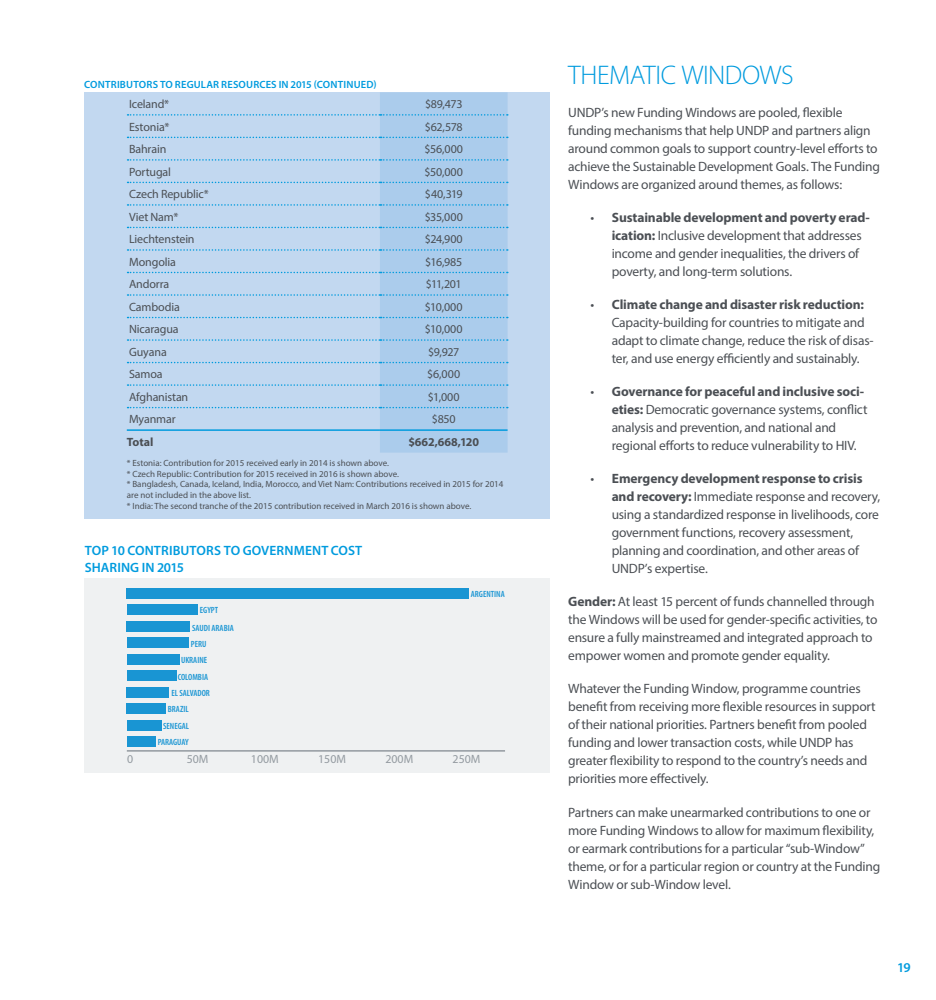
<style>
.page{position:relative;width:936px;height:1000px;background:#fff}
.page>*{position:absolute;margin:0;border:0;box-sizing:border-box;transform-origin:0 0}
.t1{font:300 27px "Myriad Pro";letter-spacing:-.02em;color:#009bde}
.t2{font:13.5px/18px "Myriad Pro";letter-spacing:-.015em;color:#4b4f54}
.t3{font:600 13.5px/16.2px "Myriad Pro";letter-spacing:.01em;color:#009bde}
.t4{font:12px "Myriad Pro";letter-spacing:-.01em;color:#4b4f54}
.t5{font:12px "Myriad Pro";color:#939aa0}
.t6{font:700 12px "Myriad Pro";letter-spacing:-.005em;color:#4b4f54}
.t7{font:600 10.5px "Myriad Pro";letter-spacing:.015em;color:#009bde}
.t8{font:9px/10.8px "Myriad Pro";color:#4b4f54}
.t9{font:600 condensed 9px/15.9px "Myriad Pro";color:#1995d3;text-align:right}
.s1{font-weight:700}
</style>
<div class="page">
<div style="left:85px;top:578px;width:464px;height:194px;background:#eff1f2"></div>
<hr style="left:127px;top:750px;width:378px;height:1px;background:#939aa0">
<div style="left:127px;top:736px;width:28px;height:11px;background:#1995d3"></div>
<div style="left:127px;top:720px;width:34px;height:10px;background:#1995d3"></div>
<div style="left:127px;top:703px;width:39px;height:11px;background:#1995d3"></div>
<div style="left:127px;top:687px;width:42px;height:10px;background:#1995d3"></div>
<div style="left:127px;top:670px;width:49px;height:11px;background:#1995d3"></div>
<div style="left:127px;top:654px;width:52px;height:10px;background:#1995d3"></div>
<div style="left:127px;top:637px;width:61px;height:11px;background:#1995d3"></div>
<div style="left:127px;top:621px;width:63px;height:10px;background:#1995d3"></div>
<div style="left:127px;top:604px;width:70px;height:11px;background:#1995d3"></div>
<div style="left:127px;top:588px;width:342px;height:10px;background:#1995d3"></div>
<div style="left:85px;top:92px;width:464px;height:427px;background:#c2d8f0"></div>
<svg style="left:127px;top:136px;width:380px;height:317px"></svg>
<div style="left:380px;top:92px;width:127px;height:360px;background:#abccec"></div>
<svg style="left:127px;top:114px;width:381px;height:2px"></svg>
<svg style="left:127px;top:159px;width:381px;height:2px"></svg>
<svg style="left:127px;top:182px;width:381px;height:1px"></svg>
<svg style="left:127px;top:204px;width:381px;height:2px"></svg>
<svg style="left:127px;top:227px;width:381px;height:1px"></svg>
<svg style="left:127px;top:249px;width:381px;height:2px"></svg>
<svg style="left:127px;top:272px;width:381px;height:1px"></svg>
<svg style="left:127px;top:294px;width:381px;height:2px"></svg>
<svg style="left:127px;top:317px;width:381px;height:1px"></svg>
<svg style="left:127px;top:339px;width:381px;height:2px"></svg>
<svg style="left:127px;top:362px;width:381px;height:1px"></svg>
<svg style="left:127px;top:384px;width:381px;height:2px"></svg>
<svg style="left:127px;top:407px;width:381px;height:1px"></svg>
<hr style="left:127px;top:429px;width:253px;height:2px;background:#009bde">
<hr style="left:380px;top:429px;width:127px;height:2px;background:#009bde">
<svg style="left:127px;top:137px;width:381px;height:1px"></svg>
<p class="t7" style="left:84px;top:78px;width:294px">CONTRIBUTORS TO REGULAR RESOURCES IN 2015 (CONTINUED)</p>
<p class="t4" style="left:129px;top:96px;width:42px">Iceland*</p>
<p class="t4" style="left:425px;top:96px;width:39px">$89,473</p>
<p class="t4" style="left:129px;top:119px;width:42px">Estonia*</p>
<p class="t4" style="left:425px;top:119px;width:39px">$62,578</p>
<p class="t4" style="left:129px;top:142px;width:39px">Bahrain</p>
<p class="t4" style="left:424px;top:142px;width:40px">$56,000</p>
<p class="t4" style="left:129px;top:164px;width:43px">Portugal</p>
<p class="t4" style="left:424px;top:164px;width:40px">$50,000</p>
<p class="t4" style="left:129px;top:187px;width:81px">Czech Republic*</p>
<p class="t4" style="left:425px;top:187px;width:39px">$40,319</p>
<p class="t4" style="left:129px;top:209px;width:51px">Viet Nam*</p>
<p class="t4" style="left:424px;top:209px;width:40px">$35,000</p>
<p class="t4" style="left:129px;top:232px;width:67px">Liechtenstein</p>
<p class="t4" style="left:425px;top:232px;width:39px">$24,900</p>
<p class="t4" style="left:129px;top:254px;width:48px">Mongolia</p>
<p class="t4" style="left:425px;top:254px;width:39px">$16,985</p>
<p class="t4" style="left:129px;top:277px;width:42px">Andorra</p>
<p class="t4" style="left:426px;top:277px;width:37px">$11,201</p>
<p class="t4" style="left:129px;top:299px;width:52px">Cambodia</p>
<p class="t4" style="left:425px;top:299px;width:39px">$10,000</p>
<p class="t4" style="left:129px;top:322px;width:51px">Nicaragua</p>
<p class="t4" style="left:425px;top:322px;width:39px">$10,000</p>
<p class="t4" style="left:129px;top:344px;width:39px">Guyana</p>
<p class="t4" style="left:428px;top:344px;width:32px">$9,927</p>
<p class="t4" style="left:129px;top:367px;width:35px">Samoa</p>
<p class="t4" style="left:427px;top:367px;width:34px">$6,000</p>
<p class="t4" style="left:129px;top:389px;width:61px">Afghanistan</p>
<p class="t4" style="left:428px;top:389px;width:33px">$1,000</p>
<p class="t4" style="left:129px;top:412px;width:48px">Myanmar</p>
<p class="t4" style="left:432px;top:412px;width:25px">$850</p>
<p class="t6" style="left:127px;top:434px;width:28px">Total</p>
<p class="t6" style="left:408px;top:434px;width:72px">$662,668,120</p>
<p class="t8" style="left:127px;top:457px;width:378px">* Estonia: Contribution for 2015 received early in 2014 is shown above.<br>* Czech Republic: Contribution for 2015 received in 2016 is shown above.<br>* Bangladesh, Canada, Iceland, India, Morocco, and Viet Nam: Contributions received in 2015 for 2014 are not included in the above list.<br>* India: The second tranche of the 2015 contribution received in March 2016 is shown above.</p>
<p class="t3" style="left:85px;top:542px;width:279px">TOP 10 CONTRIBUTORS TO GOVERNMENT COST<br>SHARING IN 2015</p>
<p class="t9" style="left:192px;top:601px;width:43px;line-height:17.4px;text-align:left;text-indent:8px">EGYPT<br>SAUDI ARABIA</p>
<p class="t9" style="left:181px;top:635px;width:28px">PERU<br>UKRAINE</p>
<p class="t9" style="left:178px;top:668px;width:32px">COLOMBIA</p>
<p class="t9" style="left:171px;top:684px;width:40px">EL SALVADOR</p>
<p class="t9" style="left:168px;top:700px;width:22px">BRAZIL</p>
<p class="t9" style="left:158px;top:718px;width:33px">SENEGAL<br>PARAGUAY</p>
<p class="t9" style="left:471px;top:586px;width:35px">ARGENTINA</p>
<p class="t5" style="left:127px;top:751px;width:8px">0</p>
<p class="t5" style="left:187px;top:751px;width:23px">50M</p>
<p class="t5" style="left:251px;top:751px;width:29px">100M</p>
<p class="t5" style="left:318px;top:751px;width:29px">150M</p>
<p class="t5" style="left:385px;top:751px;width:29px">200M</p>
<p class="t5" style="left:452px;top:751px;width:29px">250M</p>
<h1 class="t1" style="left:568px;top:60px;width:227px">THEMATIC WINDOWS</h1>
<p class="t2" style="left:568px;top:103px;width:313px">UNDP’s new Funding Windows are pooled, flexible funding mechanisms that help UNDP and partners align around common goals to support country-level efforts to achieve the Sustainable Development Goals. The Funding Windows are organized around themes, as follows:</p>
<p class="t2" style="left:611px;top:208px;width:260px;text-indent:-21px">• <span class="s1">Sustainable development and poverty erad&shy;ication:</span> Inclusive development that addresses income and gender inequalities, the drivers of poverty, and long-term solutions.</p>
<p class="t2" style="left:611px;top:295px;width:263px;text-indent:-21px">• <span class="s1">Climate change and disaster risk reduction:<br></span>Capacity-building for countries to mitigate and adapt to climate change, reduce the risk of disas&shy;ter, and use energy efficiently and sustainably.</p>
<p class="t2" style="left:611px;top:382px;width:257px;text-indent:-21px">• <span class="s1">Governance for peaceful and inclusive soci&shy;eties:</span> Democratic governance systems, conflict analysis and prevention, and national and regional efforts to reduce vulnerability to HIV.</p>
<p class="t2" style="left:611px;top:469px;width:270px;text-indent:-21px">• <span class="s1">Emergency development response to crisis and recovery:</span> Immediate response and recovery, using a standardized response in livelihoods, core government functions, recovery assessment, planning and coordination, and other areas of UNDP’s expertise.</p>
<p class="t2" style="left:568px;top:592px;width:311px"><span class="s1">Gender:</span> At least 15 percent of funds channelled through the Windows will be used for gender-specific activities, to ensure a fully mainstreamed and integrated approach to empower women and promote gender equality.</p>
<p class="t2" style="left:568px;top:679px;width:309px">Whatever the Funding Window, programme countries benefit from receiving more flexible resources in support of their national priorities. Partners benefit from pooled funding and lower transaction costs, while UNDP has greater flexibility to respond to the country’s needs and priorities more effectively.</p>
<p class="t2" style="left:568px;top:802px;width:313px">Partners can make unearmarked contributions to one or more Funding Windows to allow for maximum flexibility, or earmark contributions for a particular “sub-Window” theme, or for a particular region or country at the Funding Window or sub-Window level.</p>
<p class="t3" style="left:897px;top:958px;width:15px">19</p>
</div>
